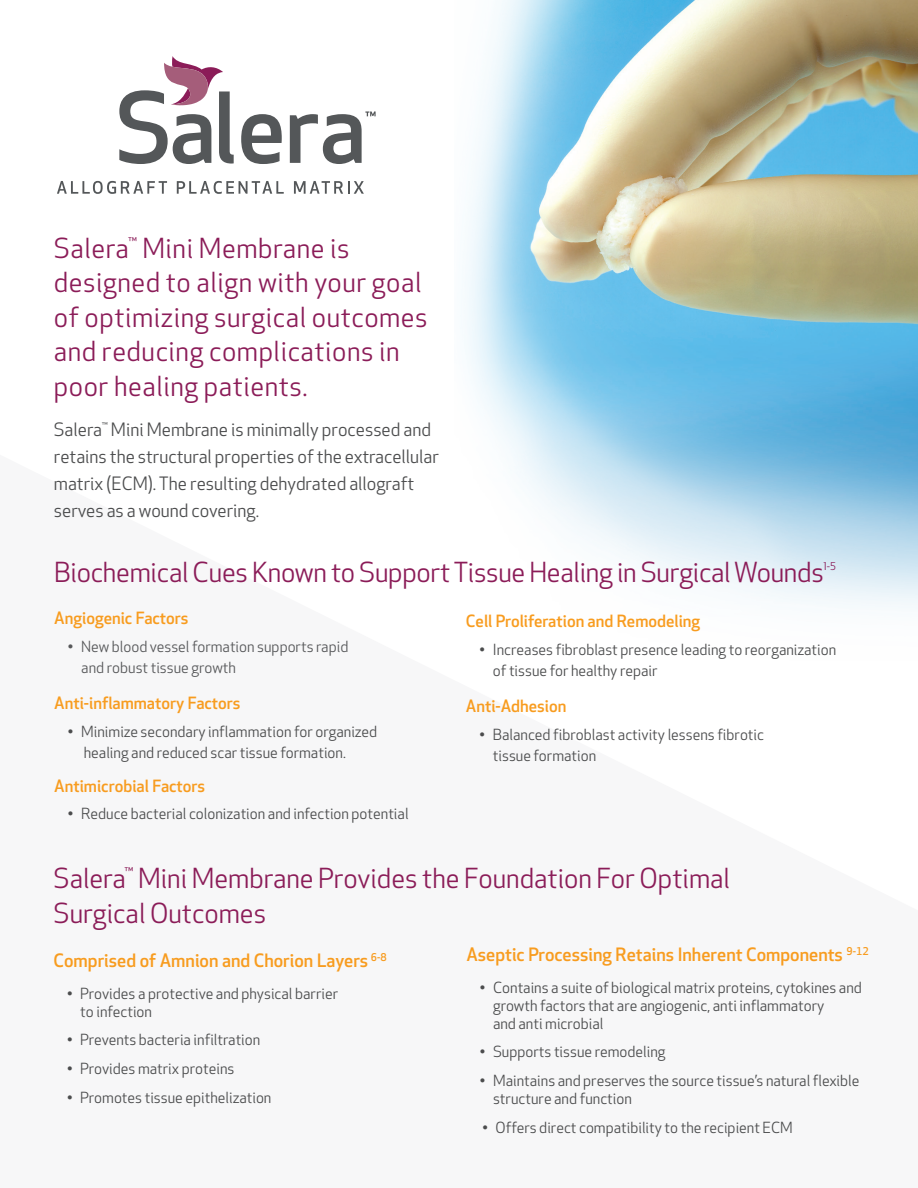
<style>
.page{position:relative;width:918px;height:1188px;background:#fff}
.page>*{position:absolute;margin:0;border:0;box-sizing:border-box;transform-origin:0 0}
.t1{font:27px/34.5px "Apex New";color:#8b1c58}
.t2{font:27px/34.5px "Apex New";letter-spacing:.02em;color:#8b1c58}
.t3{font:18px/27px "Apex New";color:#4b4c4d}
.t4{font:500 18px "Apex New";color:#f89c1f}
.t5{font:500 16.5px "Apex New";color:#f89c1f}
.t6{font:15px/18px "Apex New";color:#4b4c4d}
.t7{font:15px/21px "Apex New";color:#57585a}
.t8{font:10.5px "Apex New";color:#8b1c58}
</style>
<div class="page">
<img style="left:464px;top:0;width:454px;height:455px">
<svg style="left:513px;top:455px;width:405px;height:154px"></svg>
<svg style="left:57px;top:181px;width:110px;height:13px"></svg>
<svg style="left:177px;top:181px;width:107px;height:13px"></svg>
<svg style="left:294px;top:181px;width:70px;height:13px"></svg>
<svg style="left:241px;top:114px;width:41px;height:50px"></svg>
<svg style="left:119px;top:56px;width:115px;height:108px"></svg>
<svg style="left:290px;top:111px;width:86px;height:53px"></svg>
<h1 class="t2" style="left:54px;top:232px;width:375px">Salera<sup>™</sup> Mini Membrane is designed to align with your goal of optimizing surgical outcomes and reducing complications in poor healing patients.</h1>
<p class="t3" style="left:54px;top:417px;width:387px">Salera<sup>™</sup> Mini Membrane is minimally processed and retains the structural properties of the extracellular matrix (ECM). The resulting dehydrated allograft serves as a wound covering.</p>
<h1 class="t1" style="left:54px;top:556px;width:771px">Biochemical Cues Known to Support Tissue Healing in Surgical Wounds</h1>
<p class="t8" style="left:824px;top:560px;width:14px">1-5</p>
<p class="t5" style="left:54px;top:607px;width:136px">Angiogenic Factors</p>
<p class="t7" style="left:81px;top:637px;width:269px;text-indent:-14px">• New blood vessel formation supports rapid and robust tissue growth</p>
<p class="t5" style="left:54px;top:692px;width:188px">Anti-inflammatory Factors</p>
<p class="t6" style="left:84px;top:722px;width:295px;line-height:21px;text-indent:-16px">• Minimize secondary inflammation for organized healing and reduced scar tissue formation.</p>
<p class="t5" style="left:54px;top:774px;width:153px">Antimicrobial Factors</p>
<p class="t6" style="left:68px;top:805px;width:342px">• Reduce bacterial colonization and infection potential</p>
<p class="t5" style="left:466px;top:610px;width:236px">Cell Proliferation and Remodeling</p>
<p class="t6" style="left:493px;top:640px;width:345px;line-height:21px;text-indent:-14px">• Increases fibroblast presence leading to reorganization of tissue for healthy repair</p>
<p class="t5" style="left:466px;top:695px;width:102px">Anti-Adhesion</p>
<p class="t6" style="left:493px;top:725px;width:273px;line-height:21px;text-indent:-14px">• Balanced fibroblast activity lessens fibrotic tissue formation</p>
<h1 class="t1" style="left:54px;top:862px;width:678px">Salera<sup>™</sup> Mini Membrane Provides the Foundation For Optimal<br>Surgical Outcomes</h1>
<p class="t4" style="left:54px;top:948px;width:335px">Comprised of Amnion and Chorion Layers <sup>6-8</sup></p>
<p class="t6" style="left:80px;top:985px;width:259px;text-indent:-13px">• Provides a protective and physical barrier to infection</p>
<p class="t6" style="left:67px;top:1031px;width:195px">• Prevents bacteria infiltration</p>
<p class="t6" style="left:67px;top:1060px;width:169px">• Provides matrix proteins</p>
<p class="t6" style="left:67px;top:1089px;width:206px">• Promotes tissue epithelization</p>
<p class="t4" style="left:466px;top:942px;width:404px">Aseptic Processing Retains Inherent Components <sup>9-12</sup></p>
<p class="t6" style="left:493px;top:979px;width:370px;text-indent:-13px">• Contains a suite of biological matrix proteins, cytokines and growth factors that are angiogenic, anti inflammatory<br>and anti microbial</p>
<p class="t6" style="left:480px;top:1043px;width:187px">• Supports tissue remodeling</p>
<p class="t6" style="left:493px;top:1072px;width:368px;text-indent:-13px">• Maintains and preserves the source tissue’s natural flexible structure and function</p>
<p class="t6" style="left:482px;top:1119px;width:312px">• Offers direct compatibility to the recipient ECM</p>
</div>
